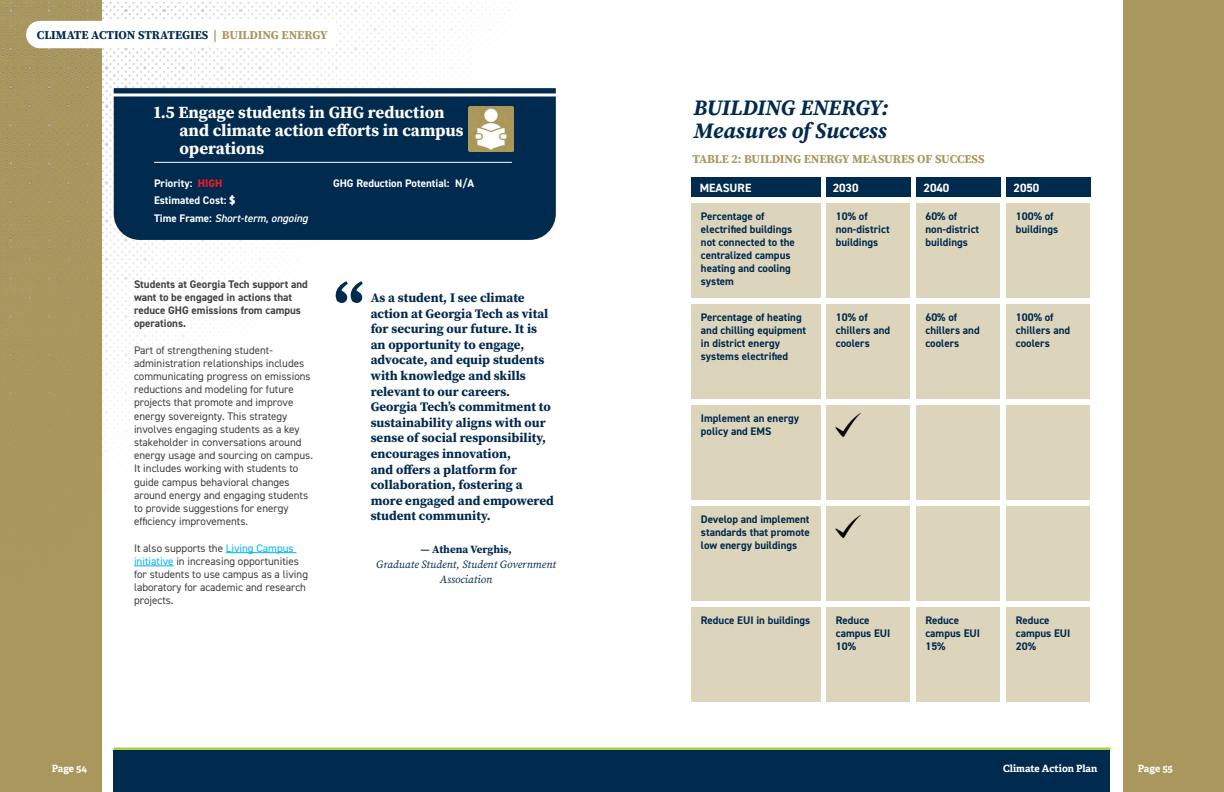
<style>
.page{position:relative;width:1224px;height:792px;background:#fff}
.page>*{position:absolute;margin:0;border:0;box-sizing:border-box;transform-origin:0 0}
.t1{font:700 70px "Source Serif Pro";color:#002a4e}
.t2{font:italic 700 22px/22.5px "Source Serif Pro";letter-spacing:-.01em;color:#002a4e}
.t3{font:700 17px/18px "Source Serif Pro";color:#fff}
.t4{font:700 13px/15.6px "Source Serif Pro";color:#002a4e}
.t5{font:700 12px "Source Serif Pro";letter-spacing:-.005em;color:#002a4e}
.t6{font:700 12px "Source Serif Pro";letter-spacing:-.005em;color:#aa975d}
.t7{font:700 12px "DIN2014";color:#fff}
.t8{font:11px/13.2px "DIN2014";color:#414042}
.t9{font:700 11px/13px "DIN2014";color:#002a4e}
.t10{font:700 11px/13.2px "DIN2014";color:#414042}
.t11{font:700 11px/17.5px "DIN2014";color:#fff}
.t12{font:italic 11px/15px "Source Serif Pro";color:#002a4e;text-align:center}
.t13{font:700 11px "Source Serif Pro";color:#002a4e}
.t14{font:700 10px "Adelle";color:#fff}
.s1{color:#aa975d}
.s2{color:#002a4e}
.s3{font-weight:800;color:#de2027}
.s4{font-weight:800}
.s5{font-weight:600;font-style:italic}
.s6{color:#00b3f0}
</style>
<div class="page">
<div style="left:0;top:0;width:101px;height:792px;background:#aa975d"></div>
<img style="left:2px;top:0;width:477px;height:584px">
<hr style="left:226px;top:552px;width:70px;height:1px;background:#00b3f0">
<hr style="left:134px;top:566px;width:40px;height:1px;background:#00b3f0">
<div style="left:28px;top:22px;width:309px;height:25px;background:#fff;border-radius:12px"></div>
<div style="left:26px;top:21px;width:313px;height:27px;border:3px solid #fff;border-radius:12px"></div>
<div style="left:114px;top:88px;width:442px;height:152px;background:#002a4e"></div>
<hr style="left:154px;top:162px;width:358px;height:1px;background:#fff">
<hr style="left:111px;top:93px;width:447px;height:3px;background:#fff">
<img style="left:469px;top:107px;width:44px;height:44px">
<hr style="left:114px;top:748px;width:996px;height:3px;background:#abcf42">
<div style="left:114px;top:751px;width:996px;height:41px;background:#002a4e"></div>
<div style="left:1123px;top:0;width:101px;height:792px;background:#aa975d"></div>
<div style="left:692px;top:178px;width:129px;height:19px;background:#002a4e"></div>
<div style="left:916px;top:178px;width:84px;height:19px;background:#002a4e"></div>
<div style="left:826px;top:178px;width:84px;height:19px;background:#002a4e"></div>
<div style="left:1006px;top:178px;width:84px;height:19px;background:#002a4e"></div>
<div style="left:692px;top:203px;width:129px;height:94px;background:#ddd4bc"></div>
<div style="left:692px;top:304px;width:129px;height:94px;background:#ddd4bc"></div>
<div style="left:692px;top:405px;width:129px;height:94px;background:#ddd4bc"></div>
<div style="left:692px;top:506px;width:129px;height:94px;background:#ddd4bc"></div>
<div style="left:692px;top:607px;width:129px;height:94px;background:#ddd4bc"></div>
<div style="left:826px;top:203px;width:84px;height:94px;background:#ddd4bc"></div>
<div style="left:826px;top:304px;width:84px;height:94px;background:#ddd4bc"></div>
<div style="left:826px;top:405px;width:84px;height:94px;background:#ddd4bc"></div>
<div style="left:826px;top:506px;width:84px;height:94px;background:#ddd4bc"></div>
<div style="left:826px;top:607px;width:84px;height:94px;background:#ddd4bc"></div>
<img style="left:836px;top:413px;width:24px;height:24px">
<img style="left:836px;top:515px;width:24px;height:23px">
<div style="left:916px;top:203px;width:84px;height:94px;background:#ddd4bc"></div>
<div style="left:916px;top:304px;width:84px;height:94px;background:#ddd4bc"></div>
<div style="left:916px;top:405px;width:84px;height:94px;background:#ddd4bc"></div>
<div style="left:916px;top:506px;width:84px;height:94px;background:#ddd4bc"></div>
<div style="left:916px;top:607px;width:84px;height:94px;background:#ddd4bc"></div>
<div style="left:1006px;top:203px;width:84px;height:94px;background:#ddd4bc"></div>
<div style="left:1006px;top:304px;width:84px;height:94px;background:#ddd4bc"></div>
<div style="left:1006px;top:405px;width:84px;height:94px;background:#ddd4bc"></div>
<div style="left:1006px;top:506px;width:84px;height:94px;background:#ddd4bc"></div>
<div style="left:1006px;top:607px;width:84px;height:94px;background:#ddd4bc"></div>
<p class="t5" style="left:37px;top:27px;width:292px">CLIMATE ACTION STRATEGIES <span class="s1">| BUILDING ENERGY</span></p>
<h3 class="t3" style="left:180px;top:103px;width:286px;text-indent:-25px">1.5 Engage students in GHG reduction and climate action efforts in campus operations</h3>
<p class="t11" style="left:154px;top:174px;width:155px">Priority:<span class="s2">:</span> <span class="s3">HIGH<br></span>Estimated Cost: <span class="s4">$<br></span>Time Frame: <span class="s5">Short-term, ongoing</span></p>
<p class="t11" style="left:333px;top:174px;width:143px">GHG Reduction Potential: N/A</p>
<p class="t10" style="left:134px;top:277px;width:175px">Students at Georgia Tech support and want to be engaged in actions that reduce GHG emissions from campus operations.</p>
<p class="t8" style="left:134px;top:343px;width:181px">Part of strengthening student&shy;administration relationships includes communicating progress on emissions reductions and modeling for future projects that promote and improve energy sovereignty. This strategy involves engaging students as a key stakeholder in conversations around energy usage and sourcing on campus.<br>It includes working with students to guide campus behavioral changes around energy and engaging students to provide suggestions for energy efficiency improvements.</p>
<p class="t8" style="left:134px;top:541px;width:176px">It also supports the <span class="s6">Living Campus initiative</span> in increasing opportunities for students to use campus as a living laboratory for academic and research projects.</p>
<h1 class="t1" style="left:334px;top:261px;width:32px">“</h1>
<p class="t4" style="left:371px;top:290px;width:185px">As a student, I see climate action at Georgia Tech as vital for securing our future. It is an opportunity to engage, advocate, and equip students with knowledge and skills relevant to our careers.<br>Georgia Tech’s commitment to sustainability aligns with our sense of social responsibility, encourages innovation,<br>and offers a platform for collaboration, fostering a more engaged and empowered student community.</p>
<p class="t13" style="left:421px;top:542px;width:93px">— Athena Verghis,</p>
<p class="t12" style="left:376px;top:557px;width:181px">Graduate Student, Student Government<br>Association</p>
<h2 class="t2" style="left:694px;top:96px;width:197px">BUILDING ENERGY:<br>Measures of Success</h2>
<p class="t6" style="left:692px;top:151px;width:294px">TABLE 2: BUILDING ENERGY MEASURES OF SUCCESS</p>
<p class="t7" style="left:700px;top:179px;width:53px">MEASURE</p>
<p class="t7" style="left:833px;top:179px;width:27px">2030</p>
<p class="t7" style="left:924px;top:179px;width:27px">2040</p>
<p class="t7" style="left:1014px;top:179px;width:27px">2050</p>
<p class="t9" style="left:701px;top:209px;width:95px">Percentage of electrified buildings not connected to the centralized campus heating and cooling system</p>
<p class="t9" style="left:701px;top:310px;width:107px">Percentage of heating and chilling equipment in district energy systems electrified</p>
<p class="t9" style="left:836px;top:209px;width:55px">10% of non-district buildings</p>
<p class="t9" style="left:925px;top:209px;width:55px">60% of non-district buildings</p>
<p class="t9" style="left:1016px;top:209px;width:44px">100% of buildings</p>
<p class="t9" style="left:836px;top:310px;width:56px">10% of chillers and coolers</p>
<p class="t9" style="left:925px;top:310px;width:56px">60% of chillers and coolers</p>
<p class="t9" style="left:1016px;top:310px;width:56px">100% of chillers and coolers</p>
<p class="t9" style="left:701px;top:411px;width:100px">Implement an energy policy and EMS</p>
<p class="t9" style="left:701px;top:512px;width:110px;text-align:justify">Develop and implement standards that promote low energy buildings</p>
<p class="t9" style="left:701px;top:613px;width:111px">Reduce EUI in buildings</p>
<p class="t9" style="left:836px;top:613px;width:56px">Reduce campus EUI<br>10%</p>
<p class="t9" style="left:925px;top:613px;width:56px">Reduce campus EUI<br>15%</p>
<p class="t9" style="left:1016px;top:613px;width:56px">Reduce campus EUI<br>20%</p>
<p class="t14" style="left:52px;top:762px;width:37px">Page 54</p>
<p class="t14" style="left:1000px;top:762px;width:96px">Climate Action Plan</p>
<p class="t14" style="left:1135px;top:762px;width:37px">Page 55</p>
<p class="t14" style="left:1003px;top:762px;width:96px">Climate Action Plan</p>
<p class="t14" style="left:1138px;top:762px;width:37px">Page 55</p>
</div>
